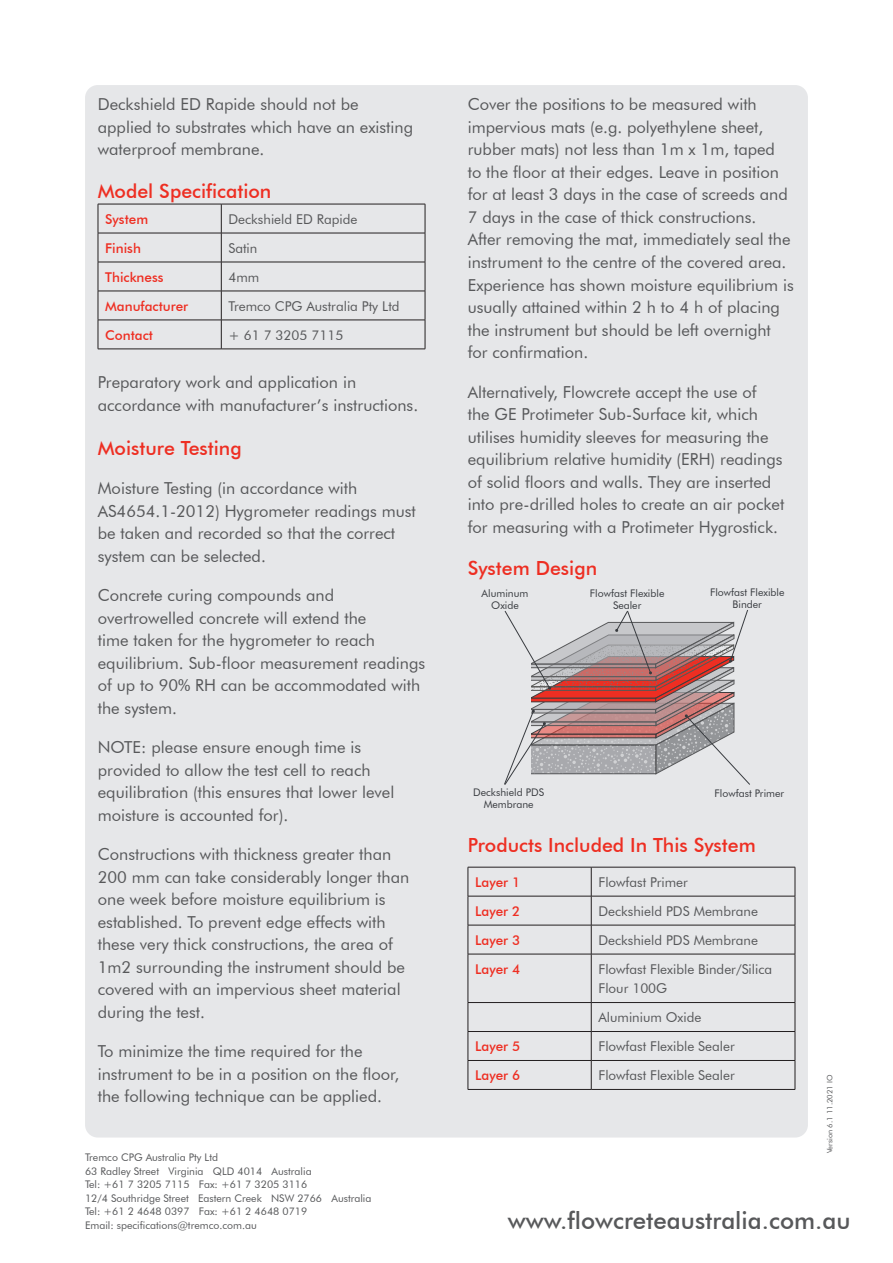
<style>
.page{position:relative;width:893px;height:1263px;background:#fff}
.page>*{position:absolute;margin:0;border:0;box-sizing:border-box;transform-origin:0 0}
.t1{font:500 24px "Futura BT";color:#57585a}
.t2{font:500 19.5px "Futura BT";color:#ee2e22}
.t3{font:16.5px/22.5px "Futura BT";color:#57585a}
.t4{font:13.5px/19.5px "Futura BT";color:#57585a}
.t5{font:500 13.5px "Futura BT";color:#ee2e22}
.t6{font:10.5px/13.5px "Futura BT";color:#57585a}
.t7{font:10.5px/12.6px "Futura BT";color:#383b3f;text-align:center}
.t8{font:7.5px "Futura BT";color:#57585a}
</style>
<div class="page">
<div style="left:85px;top:85px;width:723px;height:1052px;background:#e6e7e9;border-radius:13px"></div>
<hr style="left:98px;top:204px;width:123px;height:1px;background:#231f20">
<hr style="left:221px;top:204px;width:204px;height:1px;background:#231f20">
<hr style="left:98px;top:233px;width:123px;height:1px;background:#231f20">
<hr style="left:221px;top:233px;width:204px;height:1px;background:#231f20">
<hr style="left:98px;top:262px;width:123px;height:1px;background:#231f20">
<hr style="left:221px;top:262px;width:204px;height:1px;background:#231f20">
<hr style="left:98px;top:291px;width:123px;height:1px;background:#231f20">
<hr style="left:221px;top:291px;width:204px;height:1px;background:#231f20">
<hr style="left:98px;top:320px;width:123px;height:1px;background:#231f20">
<svg style="left:98px;top:204px;width:1px;height:145px"></svg>
<hr style="left:221px;top:320px;width:204px;height:1px;background:#231f20">
<svg style="left:221px;top:204px;width:1px;height:145px"></svg>
<svg style="left:425px;top:204px;width:1px;height:145px"></svg>
<hr style="left:98px;top:349px;width:123px;height:1px;background:#231f20">
<hr style="left:221px;top:349px;width:204px;height:1px;background:#231f20">
<hr style="left:468px;top:867px;width:123px;height:1px;background:#231f20">
<hr style="left:591px;top:867px;width:204px;height:1px;background:#231f20">
<hr style="left:468px;top:896px;width:123px;height:1px;background:#231f20">
<hr style="left:591px;top:896px;width:204px;height:1px;background:#231f20">
<hr style="left:468px;top:925px;width:123px;height:1px;background:#231f20">
<svg style="left:468px;top:867px;width:1px;height:87px"></svg>
<hr style="left:591px;top:925px;width:204px;height:1px;background:#231f20">
<svg style="left:591px;top:867px;width:1px;height:87px"></svg>
<svg style="left:795px;top:867px;width:1px;height:87px"></svg>
<hr style="left:468px;top:954px;width:123px;height:1px;background:#231f20">
<hr style="left:468px;top:954px;width:1px;height:48px;background:#231f20">
<hr style="left:591px;top:954px;width:204px;height:1px;background:#231f20">
<hr style="left:591px;top:954px;width:1px;height:48px;background:#231f20">
<hr style="left:795px;top:954px;width:1px;height:48px;background:#231f20">
<hr style="left:468px;top:1002px;width:123px;height:1px;background:#231f20">
<hr style="left:591px;top:1002px;width:204px;height:1px;background:#231f20">
<hr style="left:468px;top:1031px;width:123px;height:1px;background:#231f20">
<hr style="left:591px;top:1031px;width:204px;height:1px;background:#231f20">
<hr style="left:468px;top:1060px;width:123px;height:1px;background:#231f20">
<svg style="left:468px;top:1003px;width:1px;height:86px"></svg>
<hr style="left:591px;top:1060px;width:204px;height:1px;background:#231f20">
<svg style="left:591px;top:1003px;width:1px;height:86px"></svg>
<svg style="left:795px;top:1003px;width:1px;height:86px"></svg>
<hr style="left:468px;top:1089px;width:123px;height:1px;background:#231f20">
<hr style="left:591px;top:1089px;width:204px;height:1px;background:#231f20">
<svg style="left:504px;top:610px;width:246px;height:175px"></svg>
<p class="t3" style="left:98px;top:93px;width:317px">Deckshield ED Rapide should not be applied to substrates which have an existing waterproof membrane.</p>
<p class="t2" style="left:98px;top:179px;width:175px">Model Specification</p>
<p class="t5" style="left:105px;top:211px;width:44px">System</p>
<p class="t4" style="left:229px;top:209px;width:130px">Deckshield ED Rapide</p>
<p class="t5" style="left:105px;top:240px;width:37px">Finish</p>
<p class="t4" style="left:229px;top:238px;width:30px">Satin</p>
<p class="t5" style="left:105px;top:269px;width:60px">Thickness</p>
<p class="t4" style="left:229px;top:267px;width:32px">4mm</p>
<p class="t5" style="left:105px;top:298px;width:84px">Manufacturer</p>
<p class="t4" style="left:229px;top:296px;width:173px">Tremco CPG Australia Pty Ltd</p>
<p class="t5" style="left:105px;top:327px;width:49px">Contact</p>
<p class="t4" style="left:229px;top:325px;width:116px">+ 61 7 3205 7115</p>
<p class="t3" style="left:98px;top:371px;width:322px">Preparatory work and application in accordance with manufacturer’s instructions.</p>
<p class="t2" style="left:98px;top:436px;width:145px">Moisture Testing</p>
<p class="t3" style="left:98px;top:477px;width:319px">Moisture Testing (in accordance with AS4654.1-2012) Hygrometer readings must be taken and recorded so that the correct system can be selected.</p>
<p class="t3" style="left:98px;top:584px;width:329px">Concrete curing compounds and overtrowelled concrete will extend the<br>time taken for the hygrometer to reach equilibrium. Sub-floor measurement readings of up to 90% RH can be accommodated with the system.</p>
<p class="t3" style="left:98px;top:736px;width:298px">NOTE: please ensure enough time is provided to allow the test cell to reach equilibration (this ensures that lower level moisture is accounted for).</p>
<p class="t3" style="left:98px;top:843px;width:313px">Constructions with thickness greater than 200 mm can take considerably longer than one week before moisture equilibrium is established. To prevent edge effects with these very thick constructions, the area of 1m2 surrounding the instrument should be covered with an impervious sheet material during the test.</p>
<p class="t3" style="left:98px;top:1040px;width:303px">To minimize the time required for the instrument to be in a position on the floor, the following technique can be applied.</p>
<p class="t6" style="left:85px;top:1151px;width:288px">Tremco CPG Australia Pty Ltd<br>63 Radley Street Virginia QLD 4014 Australia<br>Tel: +61 7 3205 7115 Fax: +61 7 3205 3116<br>12/4 Southridge Street Eastern Creek NSW 2766 Australia Tel: +61 2 4648 0397 Fax: +61 2 4648 0719<br>Email: specifications@tremco.com.au</p>
<p class="t3" style="left:468px;top:93px;width:328px">Cover the positions to be measured with impervious mats (e.g. polyethylene sheet, rubber mats) not less than 1m x 1m, taped<br>to the floor at their edges. Leave in position for at least 3 days in the case of screeds and 7 days in the case of thick constructions.<br>After removing the mat, immediately seal the instrument to the centre of the covered area.<br>Experience has shown moisture equilibrium is usually attained within 2 h to 4 h of placing the instrument but should be left overnight for confirmation.</p>
<p class="t3" style="left:468px;top:380px;width:318px">Alternatively, Flowcrete accept the use of<br>the GE Protimeter Sub-Surface kit, which utilises humidity sleeves for measuring the equilibrium relative humidity (ERH) readings of solid floors and walls. They are inserted into pre-drilled holes to create an air pocket for measuring with a Protimeter Hygrostick.</p>
<p class="t2" style="left:468px;top:556px;width:131px">System Design</p>
<p class="t7" style="left:482px;top:586px;width:48px">Aluminum<br>Oxide</p>
<p class="t7" style="left:710px;top:585px;width:76px">Flowfast Flexible<br>Binder</p>
<p class="t7" style="left:590px;top:586px;width:76px">Flowfast Flexible<br>Sealer</p>
<p class="t7" style="left:473px;top:786px;width:72px">Deckshield PDS</p>
<p class="t7" style="left:715px;top:787px;width:71px">Flowfast Primer</p>
<p class="t7" style="left:484px;top:798px;width:52px">Membrane</p>
<p class="t2" style="left:468px;top:834px;width:289px">Products Included In This System</p>
<p class="t5" style="left:475px;top:874px;width:47px">Layer 1</p>
<p class="t4" style="left:598px;top:872px;width:91px">Flowfast Primer</p>
<p class="t5" style="left:475px;top:903px;width:47px">Layer 2</p>
<p class="t4" style="left:598px;top:901px;width:161px">Deckshield PDS Membrane</p>
<p class="t5" style="left:475px;top:932px;width:47px">Layer 3</p>
<p class="t4" style="left:598px;top:930px;width:161px">Deckshield PDS Membrane</p>
<p class="t5" style="left:475px;top:961px;width:47px">Layer 4</p>
<p class="t4" style="left:598px;top:959px;width:175px">Flowfast Flexible Binder/Silica<br>Flour 100G</p>
<p class="t4" style="left:598px;top:1007px;width:104px">Aluminium Oxide</p>
<p class="t5" style="left:475px;top:1038px;width:47px">Layer 5</p>
<p class="t4" style="left:598px;top:1036px;width:138px">Flowfast Flexible Sealer</p>
<p class="t5" style="left:475px;top:1067px;width:47px">Layer 6</p>
<p class="t4" style="left:598px;top:1065px;width:138px">Flowfast Flexible Sealer</p>
<p class="t8" style="left:825px;top:1153px;width:80px;rotate:-90deg">Version 6.1 11.2021 IO</p>
<h1 class="t1" style="left:508px;top:1206px;width:344px">www.flowcreteaustralia.com.au</h1>
</div>
